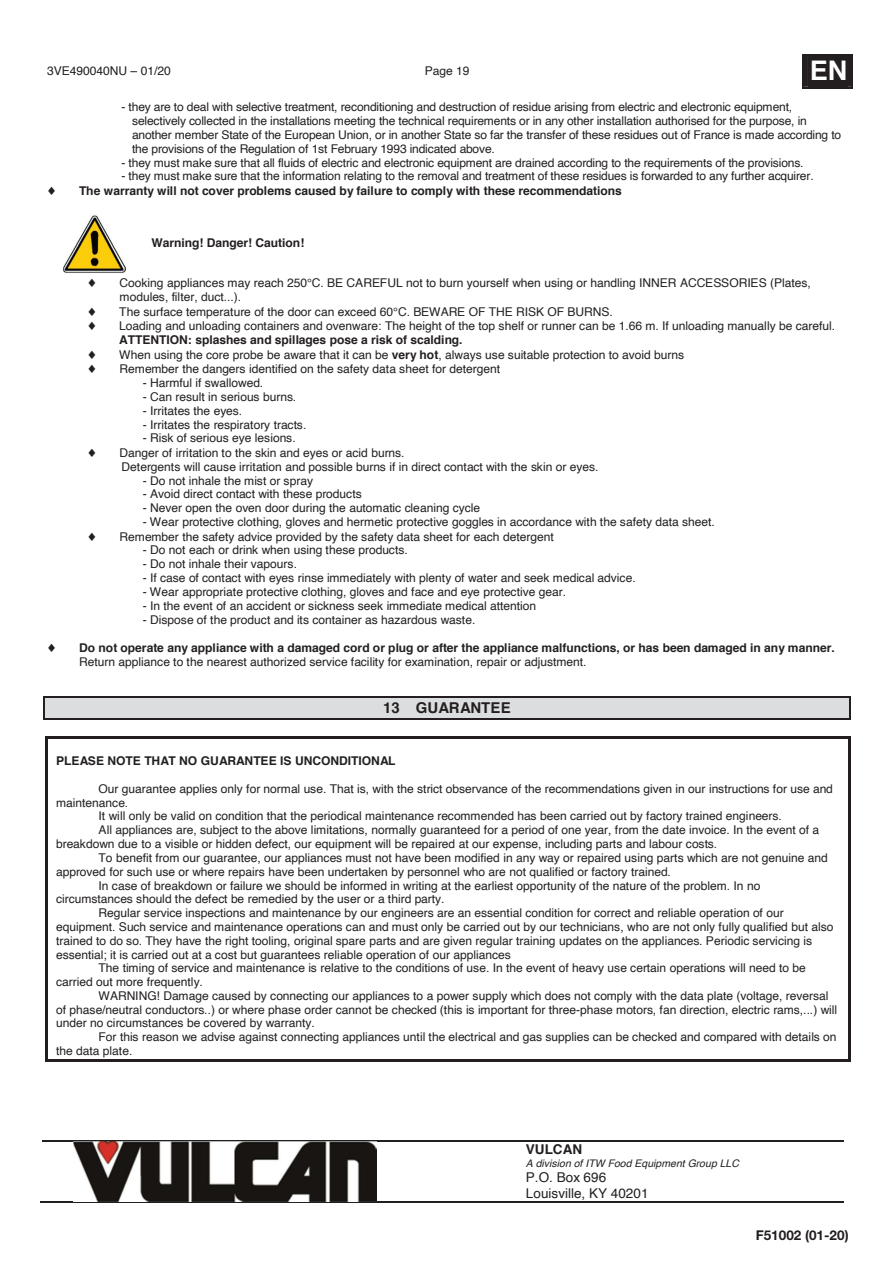
<style>
.page{position:relative;width:893px;height:1263px;background:#fff}
.page>*{position:absolute;margin:0;border:0;box-sizing:border-box;transform-origin:0 0}
.t1{font:700 27px "Helvetica";color:#fff}
.t2{font:700 15px "Helvetica";letter-spacing:.005em;color:#231f20}
.t3{font:13.5px/15.5px "Helvetica";letter-spacing:.005em;color:#231f20}
.t4{font:700 13.5px "Helvetica Neue LT Std";color:#231f20}
.t5{font:700 13.5px "Helvetica";color:#231f20}
.t6{font:12px/13.8px "Helvetica";letter-spacing:-.005em;color:#231f20}
.t7{font:700 12px "Helvetica";color:#231f20}
.t8{font:italic 10.5px "Helvetica";color:#231f20}
.s1{font-weight:700}
</style>
<div class="page">
<div style="left:802px;top:54px;width:50px;height:34px;background:#231f20"></div>
<hr style="left:42px;top:1140px;width:478px;height:2px;background:#231f20">
<hr style="left:521px;top:1140px;width:322px;height:2px;background:#231f20">
<hr style="left:41px;top:1201px;width:479px;height:1px;background:#231f20">
<hr style="left:520px;top:1201px;width:323px;height:1px;background:#231f20">
<img style="left:73px;top:1141px;width:303px;height:60px">
<div style="left:45px;top:697px;width:804px;height:21px;background:#dcdddf"></div>
<hr style="left:45px;top:696px;width:804px;height:1px;background:#231f20">
<hr style="left:45px;top:718px;width:804px;height:1px;background:#231f20">
<hr style="left:43px;top:697px;width:2px;height:21px;background:#231f20">
<svg style="left:849px;top:696px;width:1px;height:23px"></svg>
<hr style="left:48px;top:736px;width:799px;height:3px;background:#231f20">
<hr style="left:48px;top:1059px;width:799px;height:2px;background:#231f20">
<svg style="left:46px;top:736px;width:2px;height:325px"></svg>
<svg style="left:847px;top:736px;width:2px;height:325px"></svg>
<img style="left:63px;top:215px;width:63px;height:58px">
<p class="t6" style="left:47px;top:64px;width:125px">3VE490040NU – 01/20</p>
<p class="t6" style="left:424px;top:64px;width:46px">Page 19</p>
<h1 class="t1" style="left:809px;top:49px;width:39px">EN</h1>
<p class="t6" style="left:132px;top:100px;width:710px;text-indent:-10px">- they are to deal with selective treatment, reconditioning and destruction of residue arising from electric and electronic equipment, selectively collected in the installations meeting the technical requirements or in any other installation authorised for the purpose, in another member State of the European Union, or in another State so far the transfer of these residues out of France is made according to the provisions of the Regulation of 1st February 1993 indicated above.</p>
<p class="t6" style="left:121px;top:156px;width:683px">- they must make sure that all fluids of electric and electronic equipment are drained according to the requirements of the provisions.</p>
<p class="t6" style="left:121px;top:170px;width:693px">- they must make sure that the information relating to the removal and treatment of these residues is forwarded to any further acquirer.</p>
<p class="t7" style="left:79px;top:181px;width:544px">The warranty will not cover problems caused by failure to comply with these recommendations</p>
<p class="t7" style="left:151px;top:233px;width:154px">Warning! Danger! Caution!</p>
<p class="t6" style="left:119px;top:277px;width:692px">Cooking appliances may reach 250°C. BE CAREFUL not to burn yourself when using or handling INNER ACCESSORIES (Plates, modules, filter, duct...).</p>
<p class="t6" style="left:119px;top:305px;width:495px">The surface temperature of the door can exceed 60°C. BEWARE OF THE RISK OF BURNS.</p>
<p class="t6" style="left:119px;top:320px;width:717px">Loading and unloading containers and ovenware: The height of the top shelf or runner can be 1.66 m. If unloading manually be careful.</p>
<p class="t7" style="left:119px;top:330px;width:345px">ATTENTION: splashes and spillages pose a risk of scalding.</p>
<p class="t6" style="left:119px;top:348px;width:566px">When using the core probe be aware that it can be <span class="s1">very hot</span>, always use suitable protection to avoid burns</p>
<p class="t6" style="left:119px;top:363px;width:382px">Remember the dangers identified on the safety data sheet for detergent</p>
<p class="t6" style="left:143px;top:376px;width:122px">- Harmful if swallowed.</p>
<p class="t6" style="left:143px;top:390px;width:155px">- Can result in serious burns.</p>
<p class="t6" style="left:143px;top:404px;width:101px">- Irritates the eyes.</p>
<p class="t6" style="left:143px;top:418px;width:165px">- Irritates the respiratory tracts.</p>
<p class="t6" style="left:143px;top:431px;width:154px">- Risk of serious eye lesions.</p>
<p class="t6" style="left:119px;top:446px;width:480px">Danger of irritation to the skin and eyes or acid burns.<br>Detergents will cause irritation and possible burns if in direct contact with the skin or eyes.</p>
<p class="t6" style="left:143px;top:474px;width:172px">- Do not inhale the mist or spray</p>
<p class="t6" style="left:143px;top:487px;width:220px">- Avoid direct contact with these products</p>
<p class="t6" style="left:143px;top:501px;width:339px">- Never open the oven door during the automatic cleaning cycle</p>
<p class="t6" style="left:143px;top:515px;width:573px">- Wear protective clothing, gloves and hermetic protective goggles in accordance with the safety data sheet.</p>
<p class="t6" style="left:119px;top:530px;width:435px">Remember the safety advice provided by the safety data sheet for each detergent</p>
<p class="t6" style="left:143px;top:543px;width:266px">- Do not each or drink when using these products.</p>
<p class="t6" style="left:143px;top:557px;width:156px">- Do not inhale their vapours.</p>
<p class="t6" style="left:143px;top:571px;width:494px">- If case of contact with eyes rinse immediately with plenty of water and seek medical advice.</p>
<p class="t6" style="left:143px;top:585px;width:425px">- Wear appropriate protective clothing, gloves and face and eye protective gear.</p>
<p class="t6" style="left:143px;top:599px;width:395px">- In the event of an accident or sickness seek immediate medical attention</p>
<p class="t6" style="left:143px;top:613px;width:334px">- Dispose of the product and its container as hazardous waste.</p>
<p class="t7" style="left:79px;top:638px;width:757px">Do not operate any appliance with a damaged cord or plug or after the appliance malfunctions, or has been damaged in any manner.</p>
<p class="t6" style="left:79px;top:655px;width:508px">Return appliance to the nearest authorized service facility for examination, repair or adjustment.</p>
<p class="t2" style="left:383px;top:695px;width:129px">13 GUARANTEE</p>
<p class="t7" style="left:56px;top:751px;width:341px">PLEASE NOTE THAT NO GUARANTEE IS UNCONDITIONAL</p>
<p class="t6" style="left:98px;top:782px;width:735px">Our guarantee applies only for normal use. That is, with the strict observance of the recommendations given in our instructions for use and</p>
<p class="t6" style="left:56px;top:796px;width:74px">maintenance.</p>
<p class="t6" style="left:98px;top:809px;width:684px">It will only be valid on condition that the periodical maintenance recommended has been carried out by factory trained engineers.</p>
<p class="t6" style="left:98px;top:823px;width:722px">All appliances are, subject to the above limitations, normally guaranteed for a period of one year, from the date invoice. In the event of a</p>
<p class="t6" style="left:56px;top:837px;width:662px">breakdown due to a visible or hidden defect, our equipment will be repaired at our expense, including parts and labour costs.</p>
<p class="t6" style="left:98px;top:851px;width:730px">To benefit from our guarantee, our appliances must not have been modified in any way or repaired using parts which are not genuine and</p>
<p class="t6" style="left:56px;top:865px;width:616px">approved for such use or where repairs have been undertaken by personnel who are not qualified or factory trained.</p>
<p class="t6" style="left:98px;top:878px;width:663px">In case of breakdown or failure we should be informed in writing at the earliest opportunity of the nature of the problem. In no</p>
<p class="t6" style="left:56px;top:892px;width:390px">circumstances should the defect be remedied by the user or a third party.</p>
<p class="t6" style="left:98px;top:906px;width:686px">Regular service inspections and maintenance by our engineers are an essential condition for correct and reliable operation of our</p>
<p class="t6" style="left:56px;top:920px;width:778px">equipment. Such service and maintenance operations can and must only be carried out by our technicians, who are not only fully qualified but also</p>
<p class="t6" style="left:56px;top:934px;width:757px">trained to do so. They have the right tooling, original spare parts and are given regular training updates on the appliances. Periodic servicing is</p>
<p class="t6" style="left:56px;top:947px;width:456px">essential; it is carried out at a cost but guarantees reliable operation of our appliances</p>
<p class="t6" style="left:98px;top:961px;width:708px">The timing of service and maintenance is relative to the conditions of use. In the event of heavy use certain operations will need to be</p>
<p class="t6" style="left:56px;top:975px;width:148px">carried out more frequently.</p>
<p class="t6" style="left:98px;top:989px;width:731px">WARNING! Damage caused by connecting our appliances to a power supply which does not comply with the data plate (voltage, reversal</p>
<p class="t6" style="left:56px;top:1003px;width:782px">of phase/neutral conductors..) or where phase order cannot be checked (this is important for three-phase motors, fan direction, electric rams,...) will</p>
<p class="t6" style="left:56px;top:1016px;width:260px">under no circumstances be covered by warranty.</p>
<p class="t6" style="left:98px;top:1030px;width:739px">For this reason we advise against connecting appliances until the electrical and gas supplies can be checked and compared with details on</p>
<p class="t6" style="left:56px;top:1044px;width:78px">the data plate.</p>
<p class="t5" style="left:525px;top:1138px;width:58px">VULCAN</p>
<p class="t8" style="left:525px;top:1155px;width:214px">A division of ITW Food Equipment Group LLC</p>
<p class="t3" style="left:525px;top:1170px;width:124px">P.O. Box 696<br>Louisville, KY 40201</p>
<p class="t4" style="left:755px;top:1226px;width:94px">F51002 (01-20)</p>
</div>
